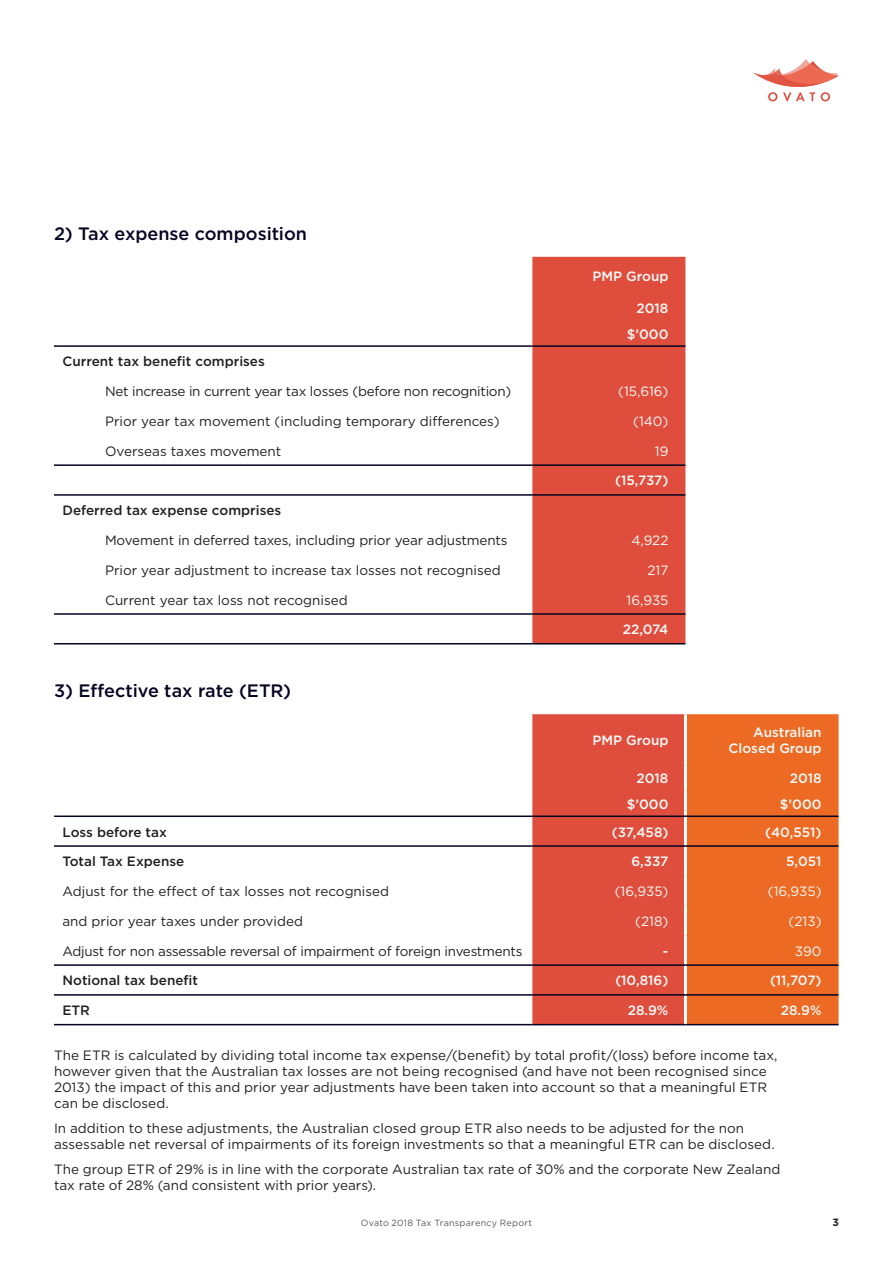
<style>
.page{position:relative;width:893px;height:1263px;background:#fff}
.page>*{position:absolute;margin:0;border:0;box-sizing:border-box;transform-origin:0 0}
.t1{font:500 18px "Gotham";letter-spacing:-.005em;color:#040423}
.t2{font:13.5px/16.2px "Gotham";color:#231f20}
.t3{font:500 13.5px/25.5px "Gotham";color:#fbfaf9;text-align:right}
.t4{font:13.5px "Gotham";letter-spacing:-.02em;color:#231f20}
.t5{font:500 13.5px "Gotham";color:#231f20}
.t6{font:13.5px "Gotham";color:#fbfaf9}
.t7{font:700 10.5px "Gotham";color:#231f20}
.t8{font:9px "Gotham";letter-spacing:.025em;color:#57585a}
</style>
<div class="page">
<svg style="left:753px;top:59px;width:86px;height:42px"></svg>
<div style="left:532px;top:257px;width:153px;height:386px;background:#df4e3c"></div>
<hr style="left:54px;top:613px;width:478px;height:2px;background:#040423">
<hr style="left:532px;top:613px;width:153px;height:2px;background:#040423">
<hr style="left:54px;top:643px;width:478px;height:1px;background:#040423">
<hr style="left:532px;top:643px;width:153px;height:1px;background:#040423">
<hr style="left:54px;top:464px;width:478px;height:2px;background:#040423">
<hr style="left:532px;top:464px;width:153px;height:2px;background:#040423">
<hr style="left:54px;top:494px;width:478px;height:2px;background:#040423">
<hr style="left:532px;top:494px;width:153px;height:2px;background:#040423">
<hr style="left:54px;top:345px;width:478px;height:2px;background:#040423">
<hr style="left:532px;top:345px;width:153px;height:2px;background:#040423">
<div style="left:532px;top:714px;width:152px;height:310px;background:#df4e3c"></div>
<div style="left:687px;top:714px;width:151px;height:310px;background:#ec6a23"></div>
<hr style="left:54px;top:815px;width:478px;height:2px;background:#040423">
<hr style="left:532px;top:815px;width:153px;height:2px;background:#040423">
<hr style="left:685px;top:815px;width:153px;height:2px;background:#040423">
<hr style="left:54px;top:845px;width:478px;height:2px;background:#040423">
<hr style="left:532px;top:845px;width:153px;height:2px;background:#040423">
<hr style="left:685px;top:845px;width:153px;height:2px;background:#040423">
<hr style="left:54px;top:964px;width:478px;height:2px;background:#040423">
<hr style="left:532px;top:964px;width:153px;height:2px;background:#040423">
<hr style="left:685px;top:964px;width:153px;height:2px;background:#040423">
<hr style="left:54px;top:994px;width:478px;height:2px;background:#040423">
<hr style="left:532px;top:994px;width:153px;height:2px;background:#040423">
<hr style="left:685px;top:994px;width:153px;height:2px;background:#040423">
<hr style="left:54px;top:1024px;width:478px;height:1px;background:#040423">
<hr style="left:532px;top:1024px;width:153px;height:1px;background:#040423">
<hr style="left:685px;top:1024px;width:153px;height:1px;background:#040423">
<h1 class="t1" style="left:54px;top:222px;width:255px">2) Tax expense composition</h1>
<p class="t3" style="left:592px;top:264px;width:78px">PMP Group</p>
<p class="t3" style="left:627px;top:296px;width:43px">2018 $’000</p>
<p class="t5" style="left:63px;top:353px;width:204px">Current tax benefit comprises</p>
<p class="t4" style="left:105px;top:383px;width:408px">Net increase in current year tax losses (before non recognition)</p>
<p class="t6" style="left:618px;top:383px;width:52px">(15,616)</p>
<p class="t2" style="left:105px;top:413px;width:396px">Prior year tax movement (including temporary differences)</p>
<p class="t6" style="left:633px;top:413px;width:37px">(140)</p>
<p class="t2" style="left:105px;top:443px;width:178px">Overseas taxes movement</p>
<p class="t6" style="left:655px;top:443px;width:15px">19</p>
<p class="t3" style="left:615px;top:468px;width:55px">(15,737)</p>
<p class="t5" style="left:63px;top:502px;width:220px">Deferred tax expense comprises</p>
<p class="t2" style="left:105px;top:532px;width:404px">Movement in deferred taxes, including prior year adjustments</p>
<p class="t6" style="left:631px;top:532px;width:39px">4,922</p>
<p class="t2" style="left:105px;top:562px;width:397px">Prior year adjustment to increase tax losses not recognised</p>
<p class="t6" style="left:647px;top:562px;width:22px">217</p>
<p class="t2" style="left:105px;top:592px;width:244px">Current year tax loss not recognised</p>
<p class="t6" style="left:626px;top:592px;width:43px">16,935</p>
<p class="t3" style="left:623px;top:617px;width:47px">22,074</p>
<h1 class="t1" style="left:54px;top:680px;width:239px">3) Effective tax rate (ETR)</h1>
<p class="t3" style="left:592px;top:727px;width:78px">PMP Group</p>
<p class="t3" style="left:729px;top:724px;width:94px;line-height:16.2px">Australian<br>Closed Group</p>
<p class="t3" style="left:637px;top:766px;width:33px">2018</p>
<p class="t3" style="left:790px;top:766px;width:33px">2018</p>
<p class="t3" style="left:627px;top:791px;width:43px">$’000</p>
<p class="t3" style="left:780px;top:791px;width:43px">$’000</p>
<p class="t5" style="left:63px;top:824px;width:106px">Loss before tax</p>
<p class="t3" style="left:612px;top:819px;width:58px">(37,458)</p>
<p class="t3" style="left:765px;top:819px;width:58px">(40,551)</p>
<p class="t5" style="left:63px;top:853px;width:123px">Total Tax Expense</p>
<p class="t3" style="left:631px;top:849px;width:39px">6,337</p>
<p class="t3" style="left:786px;top:849px;width:37px">5,051</p>
<p class="t2" style="left:62px;top:883px;width:328px">Adjust for the effect of tax losses not recognised</p>
<p class="t6" style="left:615px;top:883px;width:55px">(16,935)</p>
<p class="t6" style="left:768px;top:883px;width:55px">(16,935)</p>
<p class="t2" style="left:62px;top:913px;width:242px">and prior year taxes under provided</p>
<p class="t6" style="left:635px;top:913px;width:35px">(218)</p>
<p class="t6" style="left:789px;top:913px;width:34px">(213)</p>
<p class="t4" style="left:62px;top:943px;width:461px">Adjust for non assessable reversal of impairment of foreign investments</p>
<p class="t3" style="left:663px;top:938px;width:7px">-</p>
<p class="t6" style="left:795px;top:943px;width:28px">390</p>
<p class="t5" style="left:62px;top:972px;width:137px">Notional tax benefit</p>
<p class="t3" style="left:615px;top:968px;width:55px">(10,816)</p>
<p class="t3" style="left:770px;top:968px;width:53px">(11,707)</p>
<p class="t5" style="left:62px;top:1002px;width:29px">ETR</p>
<p class="t3" style="left:628px;top:997px;width:42px">28.9%</p>
<p class="t3" style="left:781px;top:997px;width:42px">28.9%</p>
<p class="t2" style="left:54px;top:1047px;width:725px">The ETR is calculated by dividing total income tax expense/(benefit) by total profit/(loss) before income tax, however given that the Australian tax losses are not being recognised (and have not been recognised since 2013) the impact of this and prior year adjustments have been taken into account so that a meaningful ETR can be disclosed.</p>
<p class="t2" style="left:54px;top:1120px;width:722px">In addition to these adjustments, the Australian closed group ETR also needs to be adjusted for the non assessable net reversal of impairments of its foreign investments so that a meaningful ETR can be disclosed.</p>
<p class="t2" style="left:54px;top:1161px;width:728px">The group ETR of 29% is in line with the corporate Australian tax rate of 30% and the corporate New Zealand tax rate of 28% (and consistent with prior years).</p>
<p class="t8" style="left:361px;top:1218px;width:173px">Ovato 2018 Tax Transparency Report</p>
<p class="t7" style="left:832px;top:1216px;width:8px">3</p>
</div>
